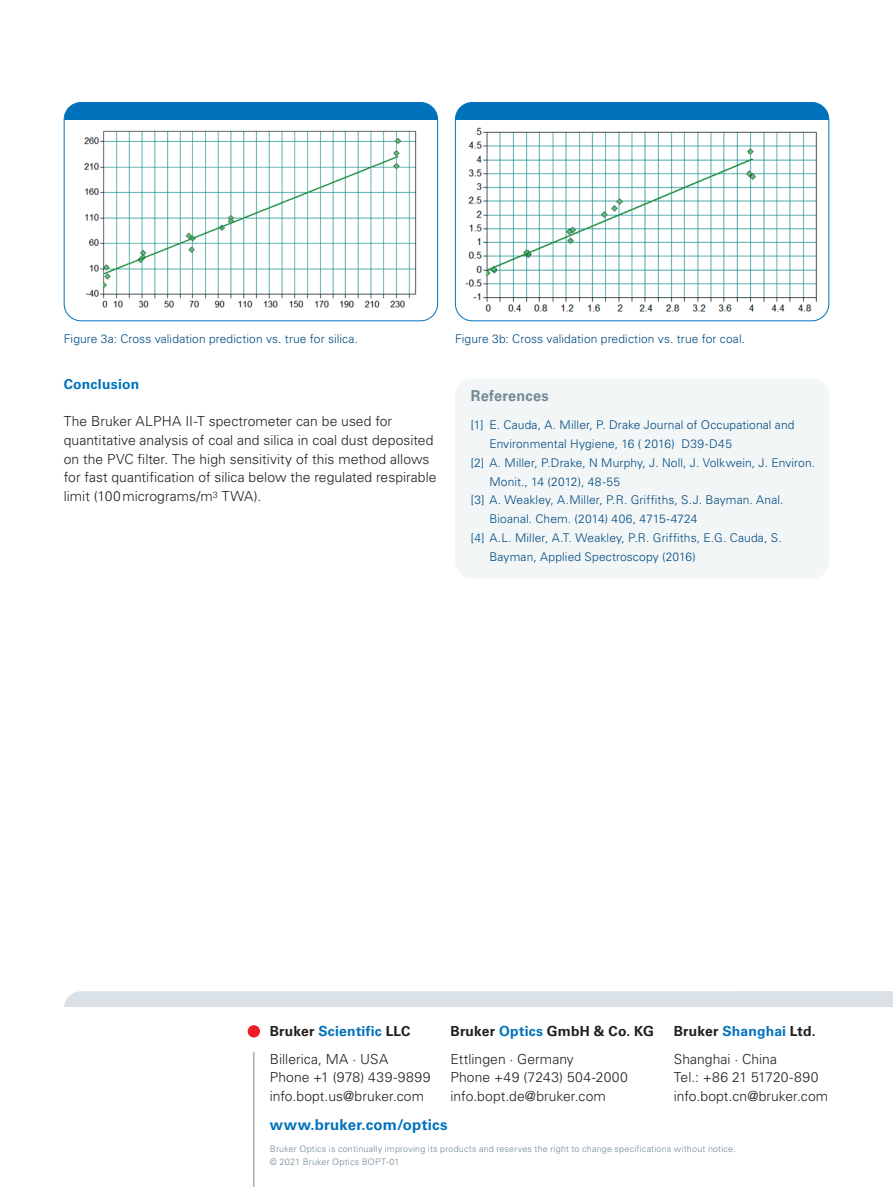
<style>
.page{position:relative;width:893px;height:1187px;background:#fff}
.page>*{position:absolute;margin:0;border:0;box-sizing:border-box;transform-origin:0 0}
.t1{font:700 15px "Univers LT Std";letter-spacing:.015em;color:#0072bc}
.t2{font:700 15px "Univers LT Std";letter-spacing:.015em;color:#738a95}
.t3{font:300 13.8px/18.8px "Univers LT Std";letter-spacing:.005em;color:#231f20}
.t4{font:700 13.8px "Univers LT Std";letter-spacing:.015em;color:#0072bc}
.t5{font:300 12px "Univers LT Std";letter-spacing:.01em;color:#004a7f}
.t6{font:300 9px/13.5px "Univers LT Std";letter-spacing:.02em;color:#738a95}
.s1{font-weight:700}
.s2{font-weight:700;color:#0072bc}
</style>
<div class="page">
<div style="left:455px;top:378px;width:374px;height:200px;background:#f3f6f7;border-radius:17px"></div>
<div style="left:455px;top:102px;width:374px;height:17px;background:#0072bc"></div>
<div style="left:455px;top:102px;width:374px;height:219px;border:1px solid #0072bc;border-radius:17px"></div>
<img style="left:460px;top:127px;width:357px;height:189px">
<div style="left:64px;top:102px;width:374px;height:17px;background:#0072bc"></div>
<div style="left:64px;top:102px;width:374px;height:219px;border:1px solid #0072bc;border-radius:17px"></div>
<img style="left:84px;top:130px;width:333px;height:178px">
<div style="left:64px;top:991px;width:776px;height:34px;background:#dae2e7;border-radius:17px"></div>
<div style="left:738px;top:991px;width:155px;height:34px;background:#dae2e7"></div>
<div style="left:64px;top:1007px;width:829px;height:18px;background:#fff"></div>
<hr style="left:253px;top:1051px;width:1px;height:135px;background:#738a95">
<div style="left:248px;top:1025px;width:12px;height:12px;background:#ee1d23;border-radius:50%"></div>
<p class="t5" style="left:64px;top:331px;width:296px">Figure 3a: Cross validation prediction vs. true for silica.</p>
<p class="t5" style="left:455px;top:331px;width:292px">Figure 3b: Cross validation prediction vs. true for coal.</p>
<p class="t4" style="left:64px;top:376px;width:77px">Conclusion</p>
<p class="t3" style="left:64px;top:412px;width:374px">The Bruker ALPHA II-T spectrometer can be used for quantitative analysis of coal and silica in coal dust deposited on the PVC filter. The high sensitivity of this method allows for fast quantification of silica below the regulated respirable limit (100micrograms/m<sup>3</sup> TWA).</p>
<p class="t2" style="left:471px;top:387px;width:79px">References</p>
<p class="t5" style="left:471px;top:418px;width:325px">[1] E. Cauda, A. Miller, P. Drake Journal of Occupational and</p>
<p class="t5" style="left:489px;top:436px;width:244px">Environmental Hygiene, 16 ( 2016) D39-D45</p>
<p class="t5" style="left:471px;top:455px;width:346px">[2] A. Miller, P.Drake, N Murphy, J. Noll, J. Volkwein, J. Environ.</p>
<p class="t5" style="left:489px;top:474px;width:132px">Monit., 14 (2012), 48-55</p>
<p class="t5" style="left:471px;top:493px;width:314px">[3] A. Weakley, A.Miller, P.R. Griffiths, S.J. Bayman. Anal.</p>
<p class="t5" style="left:489px;top:511px;width:210px">Bioanal. Chem. (2014) 406, 4715-4724</p>
<p class="t5" style="left:471px;top:530px;width:312px">[4] A.L. Miller, A.T. Weakley, P.R. Griffiths, E.G. Cauda, S.</p>
<p class="t5" style="left:489px;top:549px;width:208px">Bayman, Applied Spectroscopy (2016)</p>
<p class="t3" style="left:270px;top:1017px;width:142px;line-height:27.3px"><span class="s1">Bruker</span> <span class="s2">Scientific</span> <span class="s1">LLC<br></span>Billerica, MA · USA</p>
<p class="t3" style="left:270px;top:1067px;width:162px">Phone +1 (978) 439-9899 info.bopt.us@bruker.com</p>
<p class="t3" style="left:451px;top:1017px;width:205px;line-height:27.3px"><span class="s1">Bruker</span> <span class="s2">Optics</span> <span class="s1">GmbH &amp; Co. KG<br></span>Ettlingen · Germany</p>
<p class="t3" style="left:451px;top:1067px;width:179px">Phone +49 (7243) 504-2000 info.bopt.de@bruker.com</p>
<p class="t3" style="left:674px;top:1017px;width:143px;line-height:27.3px"><span class="s1">Bruker</span> <span class="s2">Shanghai</span> <span class="s1">Ltd.<br></span>Shanghai · China</p>
<p class="t3" style="left:674px;top:1067px;width:156px">Tel.: +86 21 51720-890 info.bopt.cn@bruker.com</p>
<p class="t1" style="left:270px;top:1115px;width:179px">www.bruker.com/optics</p>
<p class="t6" style="left:270px;top:1141px;width:468px">Bruker Optics is continually improving its products and reserves the right to change specifications without notice. © 2021 Bruker Optics BOPT-01</p>
</div>
